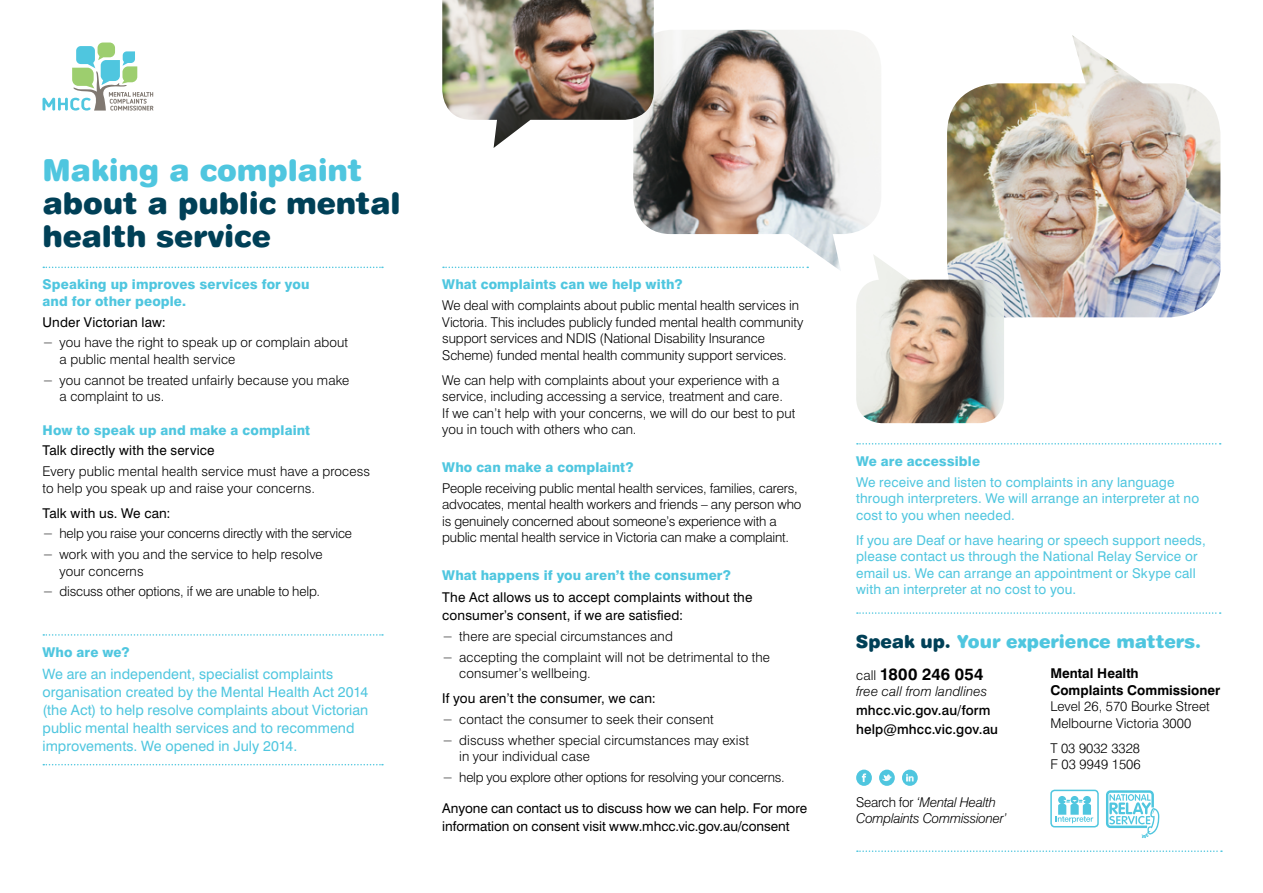
<style>
.page{position:relative;width:1263px;height:893px;background:#fff}
.page>*{position:absolute;margin:0;border:0;box-sizing:border-box;transform-origin:0 0}
.t1{font:30px/33px "Swiss 721 BT Black Rounded";letter-spacing:-.005em;color:#004057}
.t2{font:30px "Swiss 721 BT Black Rounded";letter-spacing:-.005em;color:#4fc6df}
.t3{font:18px "Swiss 721 BT Black Rounded";color:#4fc6df}
.t4{font:700 16.5px "Swiss 721 BT";letter-spacing:.015em;color:#000}
.t5{font:14.25px/18px "Swiss 721 BT";letter-spacing:.005em;color:#4fc6df}
.t6{font:300 13.5px/16.5px "Swiss 721 BT";color:#000}
.t7{font:13.5px/16.5px "Swiss 721 BT";letter-spacing:.01em;color:#4fc6df}
.t8{font:13.5px/18px "Swiss 721 BT";letter-spacing:.01em;color:#000}
.t9{font:800 13.5px/16.5px "Swiss 721 BT";letter-spacing:.01em;color:#4fc6df}
.t10{font:italic 300 13.5px/16.5px "Swiss 721 BT";letter-spacing:-.01em;color:#000}
.t11{font:500 13.5px/18.6px "Swiss 721 BT";letter-spacing:.01em;color:#000}
.t12{font:700 13.5px/16.5px "Swiss 721 BT";color:#000}
.t13{font:italic 300 13.5px "Swiss 721 BT";letter-spacing:.01em;color:#000}
.s1{color:#004057}
.s2{font-weight:300;font-size:13.5px}
.s3{font-style:normal}
</style>
<div class="page">
<img style="left:633px;top:30px;width:248px;height:241px">
<svg style="left:43px;top:267px;width:340px;height:1px"></svg>
<svg style="left:43px;top:634px;width:340px;height:2px"></svg>
<svg style="left:43px;top:764px;width:340px;height:1px"></svg>
<svg style="left:43px;top:43px;width:110px;height:68px"></svg>
<svg style="left:443px;top:267px;width:365px;height:1px"></svg>
<svg style="left:857px;top:850px;width:365px;height:2px"></svg>
<svg style="left:857px;top:612px;width:364px;height:2px"></svg>
<svg style="left:857px;top:443px;width:364px;height:2px"></svg>
<svg style="left:1056px;top:796px;width:37px;height:27px"></svg>
<div style="left:1050px;top:790px;width:49px;height:37px;border:2px solid #4fc6df;border-radius:4px"></div>
<svg style="left:1106px;top:790px;width:53px;height:48px"></svg>
<div style="left:856px;top:770px;width:16px;height:16px;background:#4fc6df;border-radius:50%"></div>
<svg style="left:862px;top:773px;width:4px;height:9px"></svg>
<div style="left:879px;top:770px;width:16px;height:16px;background:#4fc6df;border-radius:50%"></div>
<svg style="left:882px;top:774px;width:9px;height:7px"></svg>
<svg style="left:902px;top:770px;width:16px;height:16px"></svg>
<svg style="left:906px;top:774px;width:8px;height:7px"></svg>
<img style="left:442px;top:0;width:212px;height:148px">
<img style="left:947px;top:35px;width:273px;height:282px">
<img style="left:856px;top:254px;width:148px;height:169px">
<h1 class="t2" style="left:43px;top:152px;width:321px">Making a complaint</h1>
<h1 class="t1" style="left:43px;top:187px;width:360px">about a public mental health service</h1>
<p class="t9" style="left:43px;top:276px;width:268px">Speaking up improves services for you and for other people.</p>
<p class="t8" style="left:43px;top:313px;width:125px">Under Victorian law:</p>
<p class="t6" style="left:60px;top:334px;width:290px;text-indent:-17px">− you have the right to speak up or complain about a public mental health service</p>
<p class="t6" style="left:60px;top:371px;width:291px;text-indent:-17px">− you cannot be treated unfairly because you make a complaint to us.</p>
<p class="t9" style="left:43px;top:421px;width:269px">How to speak up and make a complaint</p>
<p class="t8" style="left:43px;top:441px;width:174px">Talk directly with the service</p>
<p class="t6" style="left:43px;top:463px;width:329px">Every public mental health service must have a process to help you speak up and raise your concerns.</p>
<p class="t8" style="left:43px;top:504px;width:130px">Talk with us. We can:</p>
<p class="t6" style="left:43px;top:523px;width:311px;line-height:20.7px">− help you raise your concerns directly with the service − work with you and the service to help resolve</p>
<p class="t6" style="left:43px;top:560px;width:279px;line-height:20.7px;text-indent:17px">your concerns<br>− discuss other options, if we are unable to help.</p>
<p class="t9" style="left:43px;top:644px;width:88px">Who are we?</p>
<p class="t5" style="left:43px;top:665px;width:327px">We are an independent, specialist complaints organisation created by the Mental Health Act 2014 (the Act) to help resolve complaints about Victorian public mental health services and to recommend improvements. We opened in July 2014.</p>
<p class="t9" style="left:442px;top:276px;width:242px">What complaints can we help with?</p>
<p class="t6" style="left:442px;top:297px;width:363px">We deal with complaints about public mental health services in Victoria. This includes publicly funded mental health community support services and NDIS (National Disability Insurance Scheme) funded mental health community support services.</p>
<p class="t6" style="left:442px;top:371px;width:355px">We can help with complaints about your experience with a service, including accessing a service, treatment and care.<br>If we can’t help with your concerns, we will do our best to put you in touch with others who can.</p>
<p class="t9" style="left:442px;top:459px;width:193px">Who can make a complaint?</p>
<p class="t6" style="left:442px;top:479px;width:361px">People receiving public mental health services, families, carers, advocates, mental health workers and friends – any person who is genuinely concerned about someone’s experience with a public mental health service in Victoria can make a complaint.</p>
<p class="t9" style="left:442px;top:567px;width:290px">What happens if you aren’t the consumer?</p>
<p class="t8" style="left:442px;top:588px;width:312px">The Act allows us to accept complaints without the consumer’s consent, if we are satisfied:</p>
<p class="t6" style="left:442px;top:626px;width:329px;line-height:20.7px">− there are special circumstances and<br>− accepting the complaint will not be detrimental to the</p>
<p class="t6" style="left:459px;top:665px;width:133px">consumer’s wellbeing.</p>
<p class="t8" style="left:442px;top:689px;width:215px">If you aren’t the consumer, we can:</p>
<p class="t6" style="left:442px;top:709px;width:308px;line-height:20.7px">− contact the consumer to seek their consent<br>− discuss whether special circumstances may exist</p>
<p class="t6" style="left:442px;top:746px;width:344px;line-height:20.7px;text-indent:17px">in your individual case<br>− help you explore other options for resolving your concerns.</p>
<p class="t8" style="left:442px;top:799px;width:366px">Anyone can contact us to discuss how we can help. For more information on consent visit www.mhcc.vic.gov.au/consent</p>
<p class="t9" style="left:856px;top:453px;width:125px">We are accessible</p>
<p class="t7" style="left:856px;top:473px;width:345px">We receive and listen to complaints in any language through interpreters. We will arrange an interpreter at no cost to you when needed.</p>
<p class="t7" style="left:856px;top:531px;width:351px">If you are Deaf or have hearing or speech support needs, please contact us through the National Relay Service or email us. We can arrange an appointment or Skype call with an interpreter at no cost to you.</p>
<h2 class="t3" style="left:856px;top:631px;width:346px"><span class="s1">Speak up.</span> Your experience matters.</h2>
<p class="t12" style="left:1050px;top:665px;width:172px">Mental Health<br>Complaints Commissioner</p>
<p class="t6" style="left:1050px;top:698px;width:161px">Level 26, 570 Bourke Street<br>Melbourne Victoria 3000</p>
<p class="t6" style="left:1050px;top:740px;width:92px">T 03 9032 3328<br>F 03 9949 1506</p>
<p class="t4" style="left:856px;top:664px;width:129px"><span class="s2">call</span> 1800 246 054</p>
<p class="t13" style="left:856px;top:683px;width:133px">free call from landlines</p>
<p class="t11" style="left:856px;top:701px;width:143px">mhcc.vic.gov.au/form help@mhcc.vic.gov.au</p>
<p class="t10" style="left:856px;top:793px;width:152px"><span class="s3">Search for</span> ‘Mental Health<br>Complaints Commissioner’</p>
</div>
